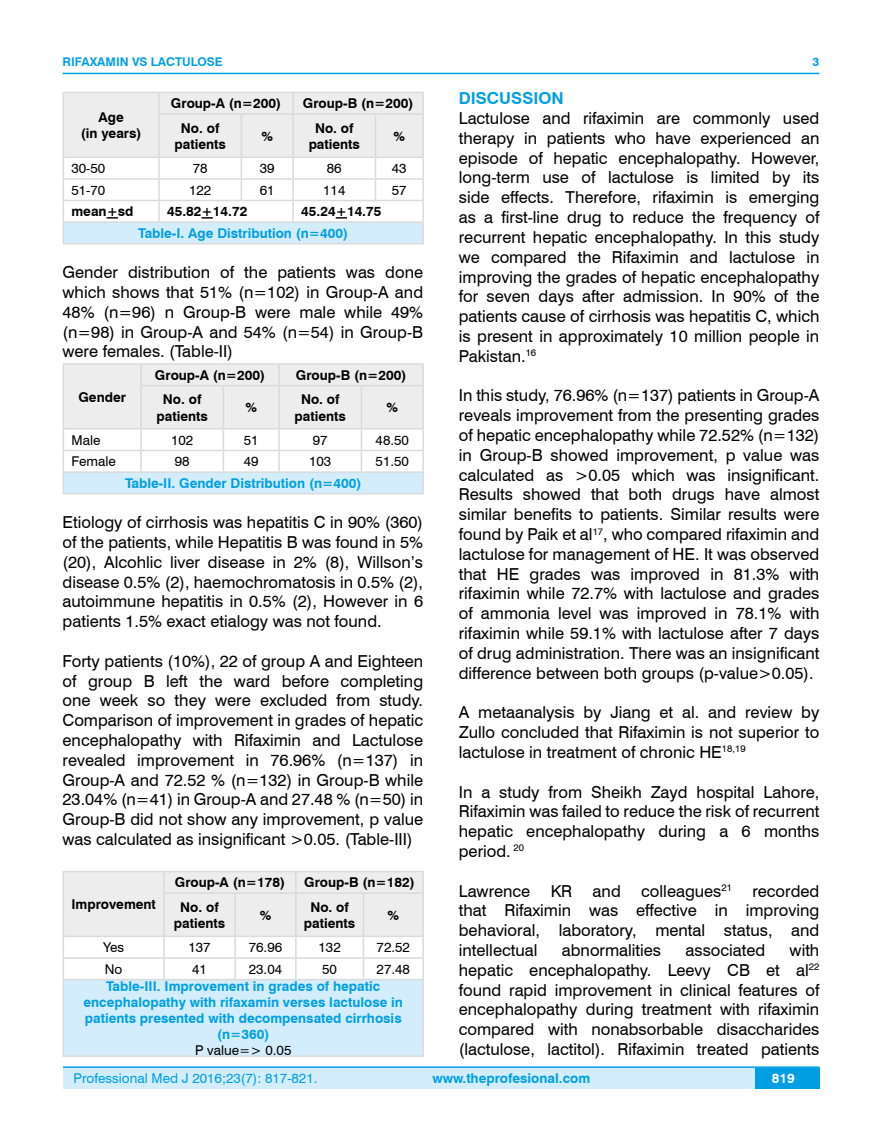
<style>
.page{position:relative;width:882px;height:1145px;background:#fff}
.page>*{position:absolute;margin:0;border:0;box-sizing:border-box;transform-origin:0 0}
.t1{font:16.5px/19.8px "Swiss 721 BT";color:#000;text-align:justify}
.t2{font:700 16.5px "Swiss 721 BT";color:#009fe3}
.t3{font:700 13.5px/16.2px "Swiss 721 BT";color:#000;text-align:center}
.t4{font:700 13.5px/16.2px "Swiss 721 BT";color:#009fe3;text-align:center}
.t5{font:13.5px "Swiss 721 BT";color:#000}
.t6{font:13.5px "Swiss 721 BT";color:#009fe3}
.t7{font:700 13.5px "Swiss 721 BT";color:#fff}
.t8{font:700 12px "Swiss 721 BT";color:#009fe3}
</style>
<div class="page">
<div style="left:63px;top:1067px;width:756px;height:21px;background:#d4edfc"></div>
<hr style="left:63px;top:1066px;width:756px;height:2px;background:#009fe3">
<div style="left:754px;top:1068px;width:65px;height:20px;background:#009fe3"></div>
<hr style="left:63px;top:73px;width:756px;height:1px;background:#009fe3">
<hr style="left:63px;top:243px;width:96px;height:1px;background:#dadada">
<hr style="left:159px;top:243px;width:82px;height:1px;background:#dadada">
<hr style="left:241px;top:243px;width:52px;height:1px;background:#dadada">
<hr style="left:293px;top:243px;width:82px;height:1px;background:#dadada">
<hr style="left:375px;top:243px;width:48px;height:1px;background:#dadada">
<svg style="left:63px;top:92px;width:360px;height:151px"></svg>
<hr style="left:63px;top:363px;width:78px;height:2px;background:#dadada">
<hr style="left:141px;top:363px;width:82px;height:2px;background:#dadada">
<hr style="left:223px;top:363px;width:56px;height:2px;background:#dadada">
<hr style="left:279px;top:363px;width:82px;height:2px;background:#dadada">
<hr style="left:361px;top:363px;width:62px;height:2px;background:#dadada">
<svg style="left:63px;top:365px;width:360px;height:128px"></svg>
<hr style="left:63px;top:493px;width:78px;height:1px;background:#dadada">
<hr style="left:141px;top:493px;width:82px;height:1px;background:#dadada">
<hr style="left:223px;top:493px;width:56px;height:1px;background:#dadada">
<hr style="left:279px;top:493px;width:82px;height:1px;background:#dadada">
<hr style="left:361px;top:493px;width:62px;height:1px;background:#dadada">
<div style="left:63px;top:979px;width:360px;height:77px;background:#d4edfc"></div>
<hr style="left:63px;top:870px;width:101px;height:2px;background:#dadada">
<hr style="left:164px;top:870px;width:71px;height:2px;background:#dadada">
<hr style="left:235px;top:870px;width:61px;height:2px;background:#dadada">
<hr style="left:296px;top:870px;width:67px;height:2px;background:#dadada">
<hr style="left:363px;top:870px;width:60px;height:2px;background:#dadada">
<svg style="left:63px;top:872px;width:360px;height:106px"></svg>
<hr style="left:63px;top:978px;width:101px;height:2px;background:#dadada">
<hr style="left:63px;top:980px;width:1px;height:75px;background:#dadada">
<hr style="left:164px;top:978px;width:71px;height:2px;background:#dadada">
<hr style="left:235px;top:978px;width:61px;height:2px;background:#dadada">
<hr style="left:296px;top:978px;width:67px;height:2px;background:#dadada">
<hr style="left:363px;top:978px;width:60px;height:2px;background:#dadada">
<hr style="left:422px;top:980px;width:1px;height:75px;background:#dadada">
<hr style="left:63px;top:1055px;width:101px;height:2px;background:#dadada">
<hr style="left:164px;top:1055px;width:71px;height:2px;background:#dadada">
<hr style="left:235px;top:1055px;width:61px;height:2px;background:#dadada">
<hr style="left:296px;top:1055px;width:67px;height:2px;background:#dadada">
<hr style="left:363px;top:1055px;width:60px;height:2px;background:#dadada">
<p class="t8" style="left:63px;top:53px;width:161px">RIFAXAMIN VS LACTULOSE</p>
<p class="t3" style="left:81px;top:109px;width:62px">Age<br>(in years)</p>
<p class="t3" style="left:171px;top:95px;width:112px">Group-A (n=200)</p>
<p class="t3" style="left:303px;top:95px;width:112px">Group-B (n=200)</p>
<p class="t3" style="left:174px;top:119px;width:53px">No. of patients</p>
<p class="t3" style="left:261px;top:127px;width:13px">%</p>
<p class="t3" style="left:308px;top:119px;width:53px">No. of patients</p>
<p class="t3" style="left:393px;top:127px;width:13px">%</p>
<p class="t5" style="left:71px;top:159px;width:35px">30-50</p>
<p class="t5" style="left:193px;top:159px;width:16px">78</p>
<p class="t5" style="left:260px;top:159px;width:16px">39</p>
<p class="t5" style="left:327px;top:159px;width:16px">86</p>
<p class="t5" style="left:391px;top:159px;width:16px">43</p>
<p class="t5" style="left:71px;top:181px;width:35px">51-70</p>
<p class="t5" style="left:189px;top:181px;width:24px">122</p>
<p class="t5" style="left:260px;top:181px;width:16px">61</p>
<p class="t5" style="left:323px;top:181px;width:24px">114</p>
<p class="t5" style="left:391px;top:181px;width:16px">57</p>
<p class="t3" style="left:71px;top:203px;width:64px">mean+sd</p>
<p class="t3" style="left:167px;top:203px;width:82px">45.82+14.72</p>
<p class="t3" style="left:301px;top:203px;width:82px">45.24+14.75</p>
<p class="t4" style="left:138px;top:225px;width:211px">Table-I. Age Distribution (n=400)</p>
<p class="t1" style="left:63px;top:262px;width:362px">Gender distribution of the patients was done which shows that 51% (n=102) in Group-A and 48% (n=96) n Group-B were male while 49% (n=98) in Group-A and 54% (n=54) in Group-B were females. (Table-II)</p>
<p class="t3" style="left:78px;top:388px;width:49px">Gender</p>
<p class="t3" style="left:155px;top:367px;width:112px">Group-A (n=200)</p>
<p class="t3" style="left:296px;top:367px;width:112px">Group-B (n=200)</p>
<p class="t3" style="left:156px;top:391px;width:53px">No. of patients</p>
<p class="t3" style="left:245px;top:399px;width:13px">%</p>
<p class="t3" style="left:294px;top:391px;width:53px">No. of patients</p>
<p class="t3" style="left:386px;top:399px;width:13px">%</p>
<p class="t5" style="left:71px;top:431px;width:30px">Male</p>
<p class="t5" style="left:171px;top:431px;width:24px">102</p>
<p class="t5" style="left:244px;top:431px;width:16px">51</p>
<p class="t5" style="left:313px;top:431px;width:16px">97</p>
<p class="t5" style="left:375px;top:431px;width:35px">48.50</p>
<p class="t5" style="left:71px;top:452px;width:46px">Female</p>
<p class="t5" style="left:175px;top:452px;width:16px">98</p>
<p class="t5" style="left:244px;top:452px;width:16px">49</p>
<p class="t5" style="left:309px;top:452px;width:24px">103</p>
<p class="t5" style="left:375px;top:452px;width:35px">51.50</p>
<p class="t4" style="left:125px;top:475px;width:238px">Table-II. Gender Distribution (n=400)</p>
<p class="t1" style="left:63px;top:511px;width:362px">Etiology of cirrhosis was hepatitis C in 90% (360) of the patients, while Hepatitis B was found in 5% (20), Alcohlic liver disease in 2% (8), Willson’s disease 0.5% (2), haemochromatosis in 0.5% (2), autoimmune hepatitis in 0.5% (2), However in 6 patients 1.5% exact etialogy was not found.</p>
<p class="t1" style="left:63px;top:650px;width:362px">Forty patients (10%), 22 of group A and Eighteen of group B left the ward before completing one week so they were excluded from study.<br>Comparison of improvement in grades of hepatic encephalopathy with Rifaximin and Lactulose revealed improvement in 76.96% (n=137) in Group-A and 72.52 % (n=132) in Group-B while 23.04% (n=41) in Group-A and 27.48 % (n=50) in Group-B did not show any improvement, p value was calculated as insignificant &gt;0.05. (Table-III)</p>
<p class="t3" style="left:71px;top:895px;width:86px">Improvement</p>
<p class="t3" style="left:175px;top:874px;width:112px">Group-A (n=178)</p>
<p class="t3" style="left:304px;top:874px;width:112px">Group-B (n=182)</p>
<p class="t3" style="left:174px;top:898px;width:53px">No. of patients</p>
<p class="t3" style="left:259px;top:906px;width:13px">%</p>
<p class="t3" style="left:304px;top:898px;width:53px">No. of patients</p>
<p class="t3" style="left:387px;top:906px;width:13px">%</p>
<p class="t5" style="left:103px;top:938px;width:22px">Yes</p>
<p class="t5" style="left:188px;top:938px;width:24px">137</p>
<p class="t5" style="left:249px;top:938px;width:35px">76.96</p>
<p class="t5" style="left:318px;top:938px;width:24px">132</p>
<p class="t5" style="left:376px;top:938px;width:35px">72.52</p>
<p class="t5" style="left:105px;top:959px;width:19px">No</p>
<p class="t5" style="left:192px;top:959px;width:16px">41</p>
<p class="t5" style="left:249px;top:959px;width:35px">23.04</p>
<p class="t5" style="left:322px;top:959px;width:16px">50</p>
<p class="t5" style="left:376px;top:959px;width:35px">27.48</p>
<p class="t4" style="left:83px;top:977px;width:321px">Table-III. Improvement in grades of hepatic encephalopathy with rifaxamin verses lactulose in patients presented with decompensated cirrhosis (n=360)</p>
<p class="t5" style="left:195px;top:1041px;width:98px">P value=&gt; 0.05</p>
<p class="t8" style="left:812px;top:53px;width:8px">3</p>
<p class="t2" style="left:458px;top:87px;width:106px">DISCUSSION</p>
<p class="t1" style="left:458px;top:108px;width:362px">Lactulose and rifaximin are commonly used therapy in patients who have experienced an episode of hepatic encephalopathy. However, long-term use of lactulose is limited by its side effects. Therefore, rifaximin is emerging as a first-line drug to reduce the frequency of recurrent hepatic encephalopathy. In this study we compared the Rifaximin and lactulose in improving the grades of hepatic encephalopathy for seven days after admission. In 90% of the patients cause of cirrhosis was hepatitis C, which is present in approximately 10 million people in Pakistan.<sup>16</sup></p>
<p class="t1" style="left:458px;top:385px;width:362px">In this study, 76.96% (n=137) patients in Group-A reveals improvement from the presenting grades of hepatic encephalopathy while 72.52% (n=132) in Group-B showed improvement, p value was calculated as &gt;0.05 which was insignificant.<br>Results showed that both drugs have almost similar benefits to patients. Similar results were found by Paik et al<sup>17</sup>, who compared rifaximin and lactulose for management of HE. It was observed that HE grades was improved in 81.3% with rifaximin while 72.7% with lactulose and grades of ammonia level was improved in 78.1% with rifaximin while 59.1% with lactulose after 7 days of drug administration. There was an insignificant difference between both groups (p-value&gt;0.05).</p>
<p class="t1" style="left:458px;top:702px;width:362px">A metaanalysis by Jiang et al. and review by Zullo concluded that Rifaximin is not superior to lactulose in treatment of chronic HE<sup>18,19</sup></p>
<p class="t1" style="left:458px;top:781px;width:362px">In a study from Sheikh Zayd hospital Lahore, Rifaximin was failed to reduce the risk of recurrent hepatic encephalopathy during a 6 months period. <sup>20</sup></p>
<p class="t1" style="left:458px;top:880px;width:362px">Lawrence KR and colleagues<sup>21</sup> recorded that Rifaximin was effective in improving behavioral, laboratory, mental status, and intellectual</p>
<p class="t1" style="left:458px;top:939px;width:362px;text-indent:330px">with hepatic encephalopathy. Leevy CB et al<sup>22 </sup>found rapid improvement in clinical features of encephalopathy during treatment with rifaximin compared with nonabsorbable disaccharides (lactulose, lactitol). Rifaximin treated patients</p>
<p class="t1" style="left:561px;top:939px;width:101px">abnormalities</p>
<p class="t1" style="left:685px;top:939px;width:81px">associated</p>
<p class="t6" style="left:74px;top:1069px;width:245px">Professional Med J 2016;23(7): 817-821.</p>
<p class="t4" style="left:432px;top:1069px;width:159px">www.theprofesional.com</p>
<p class="t7" style="left:771px;top:1069px;width:24px">819</p>
</div>
